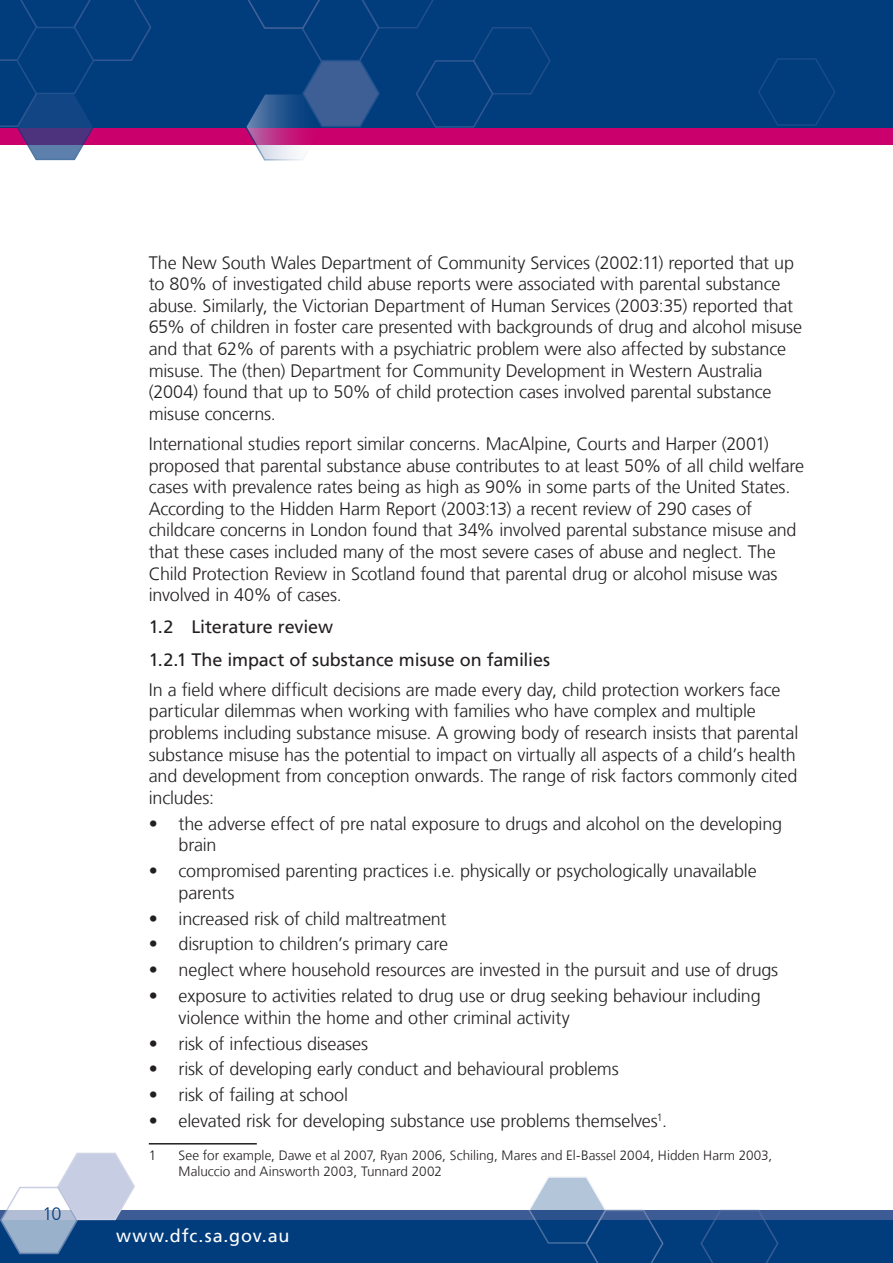
<style>
.page{position:relative;width:893px;height:1263px;background:#fff}
.page>*{position:absolute;margin:0;border:0;box-sizing:border-box;transform-origin:0 0}
.TEXT_-_dot_points{font:300 18px/21.6px "Frutiger";letter-spacing:-.01em;color:#231f20}
.TITLES_-_NUMBER_-_l{font:18px "Frutiger";letter-spacing:-.01em;color:#231f20}
.t1{font:18px "Frutiger";letter-spacing:.045em;color:#fff}
.t2{font:300 18px "Frutiger";color:#013d7d}
.TEXT_-_FOOTER{font:300 13.5px/16.2px "Frutiger";color:#231f20}
</style>
<div class="page">
<div style="left:0;top:1210px;width:893px;height:10px;background:#3d5c95"></div>
<div style="left:0;top:1220px;width:893px;height:43px;background:#013d7d"></div>
<div style="left:0;top:128px;width:893px;height:17px;background:#ca016c"></div>
<div style="left:0;top:0;width:893px;height:128px;background:#013d7d"></div>
<svg style="left:758px;top:58px;width:77px;height:68px"></svg>
<svg style="left:0;top:0;width:152px;height:161px"></svg>
<svg style="left:245px;top:0;width:306px;height:161px"></svg>
<svg style="left:0;top:1152px;width:135px;height:103px"></svg>
<svg style="left:700px;top:1209px;width:79px;height:54px"></svg>
<svg style="left:528px;top:1177px;width:136px;height:86px"></svg>
<hr style="left:149px;top:1143px;width:108px;height:1px;background:#231f20">
<p class="t2" style="left:43px;top:1203px;width:21px">10</p>
<p class="TEXT_-_dot_points" style="left:149px;top:252px;width:655px">The New South Wales Department of Community Services (2002:11) reported that up to 80% of investigated child abuse reports were associated with parental substance abuse. Similarly, the Victorian Department of Human Services (2003:35) reported that 65% of children in foster care presented with backgrounds of drug and alcohol misuse and that 62% of parents with a psychiatric problem were also affected by substance misuse. The (then) Department for Community Development in Western Australia (2004) found that up to 50% of child protection cases involved parental substance misuse concerns.</p>
<p class="TEXT_-_dot_points" style="left:149px;top:433px;width:657px">International studies report similar concerns. MacAlpine, Courts and Harper (2001) proposed that parental substance abuse contributes to at least 50% of all child welfare cases with prevalence rates being as high as 90% in some parts of the United States.<br>According to the Hidden Harm Report (2003:13) a recent review of 290 cases of childcare concerns in London found that 34% involved parental substance misuse and that these cases included many of the most severe cases of abuse and neglect. The Child Protection Review in Scotland found that parental drug or alcohol misuse was involved in 40% of cases.</p>
<p class="TITLES_-_NUMBER_-_l" style="left:149px;top:617px;width:186px">1.2 Literature review</p>
<p class="TITLES_-_NUMBER_-_l" style="left:149px;top:649px;width:403px">1.2.1 The impact of substance misuse on families</p>
<p class="TEXT_-_dot_points" style="left:149px;top:679px;width:651px">In a field where difficult decisions are made every day, child protection workers face particular dilemmas when working with families who have complex and multiple problems including substance misuse. A growing body of research insists that parental substance misuse has the potential to impact on virtually all aspects of a child’s health and development from conception onwards. The range of risk factors commonly cited includes:</p>
<p class="TEXT_-_dot_points" style="left:179px;top:813px;width:605px;text-indent:-30px">• the adverse effect of pre natal exposure to drugs and alcohol on the developing brain</p>
<p class="TEXT_-_dot_points" style="left:179px;top:860px;width:580px;text-indent:-30px">• compromised parenting practices i.e. physically or psychologically unavailable parents</p>
<p class="TEXT_-_dot_points" style="left:149px;top:908px;width:299px">• increased risk of child maltreatment</p>
<p class="TEXT_-_dot_points" style="left:149px;top:934px;width:301px">• disruption to children’s primary care</p>
<p class="TEXT_-_dot_points" style="left:149px;top:959px;width:631px">• neglect where household resources are invested in the pursuit and use of drugs</p>
<p class="TEXT_-_dot_points" style="left:179px;top:985px;width:584px;text-indent:-30px">• exposure to activities related to drug use or drug seeking behaviour including violence within the home and other criminal activity</p>
<p class="TEXT_-_dot_points" style="left:149px;top:1033px;width:221px">• risk of infectious diseases</p>
<p class="TEXT_-_dot_points" style="left:149px;top:1059px;width:471px">• risk of developing early conduct and behavioural problems</p>
<p class="TEXT_-_dot_points" style="left:149px;top:1084px;width:201px">• risk of failing at school</p>
<p class="TEXT_-_dot_points" style="left:149px;top:1110px;width:520px">• elevated risk for developing substance use problems themselves<sup>1</sup>.</p>
<p class="TEXT_-_FOOTER" style="left:149px;top:1147px;width:9px">1</p>
<p class="TEXT_-_FOOTER" style="left:179px;top:1147px;width:595px">See for example, Dawe et al 2007, Ryan 2006, Schiling, Mares and El-Bassel 2004, Hidden Harm 2003,<br>Maluccio and Ainsworth 2003, Tunnard 2002</p>
<p class="t1" style="left:116px;top:1225px;width:175px">www.dfc.sa.gov.au</p>
</div>
